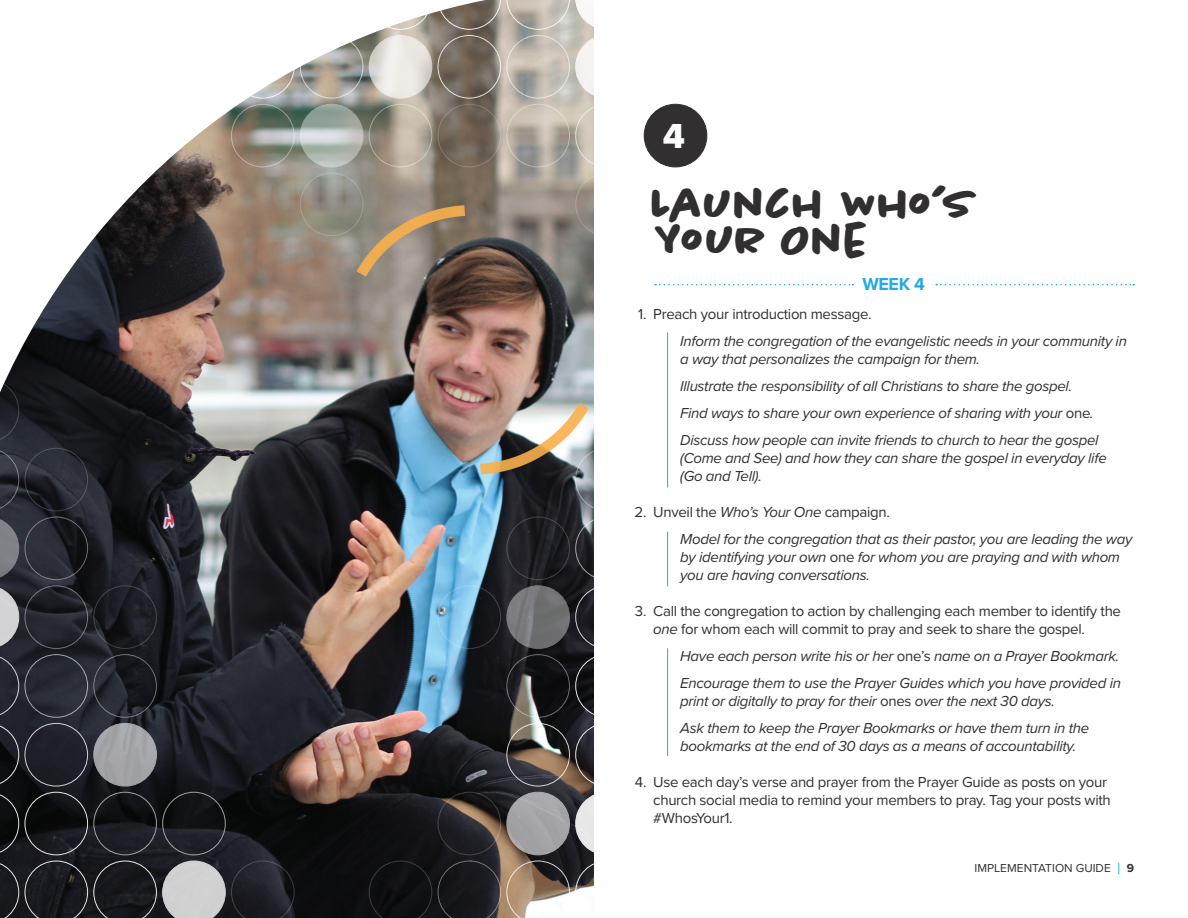
<style>
.page{position:relative;width:1188px;height:918px;background:#fff}
.page>*{position:absolute;margin:0;border:0;box-sizing:border-box;transform-origin:0 0}
.t1{font:700 48px/36px "Chantal";letter-spacing:-.02em;color:#312f30}
.t2{font:36px "Proxima Nova Extrabld";color:#fff}
.t3{font:700 18px "Proxima Nova";color:#24aae1}
.t4{font:italic 15px/27px "Proxima Nova";letter-spacing:-.02em;color:#312f30}
.t5{font:15px/18px "Proxima Nova";letter-spacing:-.02em;color:#312f30}
.t6{font:12px "Proxima Nova";color:#312f30}
.s1{font-style:normal}
.s2{font-style:italic}
.s3{font-size:16.5px;color:#24aae1}
.s4{font-weight:700}
</style>
<div class="page">
<img style="left:0;top:11px;width:594px;height:907px">
<svg style="left:369px;top:11px;width:63px;height:19px"></svg>
<svg style="left:438px;top:0;width:156px;height:30px;background:#afa9a0"></svg>
<div style="left:231px;top:35px;width:64px;height:63px;border:1px solid #fff;border-radius:50%"></div>
<div style="left:300px;top:35px;width:63px;height:63px;border:1px solid #fff;border-radius:50%"></div>
<svg style="left:369px;top:35px;width:63px;height:63px;background:#e8e5e0"></svg>
<div style="left:369px;top:35px;width:63px;height:63px;border:1px solid #fff;border-radius:50%"></div>
<div style="left:438px;top:35px;width:63px;height:63px;border:1px solid #fff;border-radius:50%"></div>
<div style="left:506px;top:35px;width:64px;height:63px;border:1px solid #fff;border-radius:50%"></div>
<div style="left:576px;top:35px;width:62px;height:63px;background:linear-gradient(to right,#f6f4f2,#fff);border-radius:50%"></div>
<div style="left:575px;top:35px;width:64px;height:63px;border:1px solid #fff;border-radius:50%"></div>
<div style="left:231px;top:104px;width:64px;height:63px;border:1px solid #fff;border-radius:50%"></div>
<svg style="left:300px;top:104px;width:63px;height:63px;background:#aeb7b2"></svg>
<div style="left:300px;top:104px;width:63px;height:63px;border:1px solid #fff;border-radius:50%"></div>
<div style="left:369px;top:104px;width:63px;height:63px;border:1px solid #fff;border-radius:50%"></div>
<div style="left:438px;top:104px;width:63px;height:63px;border:1px solid #fff;border-radius:50%"></div>
<div style="left:506px;top:104px;width:64px;height:63px;border:1px solid #fff;border-radius:50%"></div>
<div style="left:575px;top:104px;width:64px;height:63px;border:1px solid #fff;border-radius:50%"></div>
<div style="left:300px;top:173px;width:63px;height:63px;border:1px solid #fff;border-radius:50%"></div>
<div style="left:575px;top:173px;width:64px;height:63px;border:1px solid #fff;border-radius:50%"></div>
<svg style="left:0;top:379px;width:19px;height:63px"></svg>
<svg style="left:0;top:448px;width:19px;height:63px"></svg>
<div style="left:25px;top:448px;width:63px;height:63px;border:1px solid #fff;border-radius:50%"></div>
<div style="left:575px;top:448px;width:64px;height:63px;border:1px solid #fff;border-radius:50%"></div>
<div style="left:25px;top:517px;width:63px;height:63px;border:1px solid #fff;border-radius:50%"></div>
<div style="left:506px;top:517px;width:64px;height:63px;border:1px solid #fff;border-radius:50%"></div>
<div style="left:575px;top:517px;width:64px;height:63px;border:1px solid #fff;border-radius:50%"></div>
<div style="left:25px;top:585px;width:63px;height:64px;border:1px solid #fff;border-radius:50%"></div>
<div style="left:93px;top:585px;width:64px;height:64px;border:1px solid #fff;border-radius:50%"></div>
<div style="left:438px;top:585px;width:63px;height:64px;border:1px solid #fff;border-radius:50%"></div>
<svg style="left:507px;top:586px;width:63px;height:62px;background:#737376"></svg>
<div style="left:506px;top:585px;width:64px;height:64px;border:1px solid #fff;border-radius:50%"></div>
<div style="left:575px;top:585px;width:64px;height:64px;border:1px solid #fff;border-radius:50%"></div>
<div style="left:25px;top:654px;width:63px;height:64px;border:1px solid #fff;border-radius:50%"></div>
<div style="left:93px;top:654px;width:64px;height:64px;border:1px solid #fff;border-radius:50%"></div>
<div style="left:506px;top:654px;width:64px;height:64px;border:1px solid #fff;border-radius:50%"></div>
<div style="left:575px;top:654px;width:64px;height:64px;border:1px solid #fff;border-radius:50%"></div>
<svg style="left:0;top:517px;width:19px;height:269px;background:#4f5157"></svg>
<div style="left:25px;top:723px;width:63px;height:63px;border:1px solid #fff;border-radius:50%"></div>
<div style="left:94px;top:723px;width:62px;height:63px;background:#a3a4a6;border-radius:50%"></div>
<div style="left:93px;top:723px;width:64px;height:63px;border:1px solid #fff;border-radius:50%"></div>
<div style="left:506px;top:723px;width:64px;height:63px;border:1px solid #fff;border-radius:50%"></div>
<div style="left:575px;top:723px;width:64px;height:63px;border:1px solid #fff;border-radius:50%"></div>
<svg style="left:0;top:792px;width:19px;height:63px"></svg>
<div style="left:25px;top:792px;width:63px;height:63px;border:1px solid #fff;border-radius:50%"></div>
<div style="left:93px;top:792px;width:64px;height:63px;border:1px solid #fff;border-radius:50%"></div>
<div style="left:162px;top:792px;width:64px;height:63px;border:1px solid #fff;border-radius:50%"></div>
<div style="left:438px;top:792px;width:63px;height:63px;border:1px solid #fff;border-radius:50%"></div>
<div style="left:507px;top:792px;width:63px;height:63px;background:#a4a4a6;border-radius:50%"></div>
<div style="left:506px;top:792px;width:64px;height:63px;border:1px solid #fff;border-radius:50%"></div>
<div style="left:576px;top:792px;width:62px;height:63px;background:linear-gradient(to right,#ebebeb,#fff);border-radius:50%"></div>
<div style="left:575px;top:792px;width:64px;height:63px;border:1px solid #fff;border-radius:50%"></div>
<svg style="left:0;top:861px;width:19px;height:57px"></svg>
<svg style="left:25px;top:861px;width:270px;height:57px;background:#424247"></svg>
<svg style="left:369px;top:861px;width:63px;height:57px;background:#101113"></svg>
<svg style="left:438px;top:861px;width:156px;height:57px"></svg>
<hr style="left:667px;top:332px;width:1px;height:155px;background:#24aae1">
<hr style="left:667px;top:532px;width:1px;height:54px;background:#24aae1">
<hr style="left:667px;top:648px;width:1px;height:108px;background:#24aae1">
<div style="left:644px;top:104px;width:63px;height:63px;background:#312f30;border-radius:50%"></div>
<div style="left:644px;top:104px;width:63px;height:63px;border:1px solid #312f30;border-radius:50%"></div>
<svg style="left:655px;top:284px;width:198px;height:1px"></svg>
<svg style="left:936px;top:284px;width:198px;height:1px"></svg>
<h2 class="t2" style="left:663px;top:109px;width:24px">4</h2>
<h1 class="t1" style="left:652px;top:186px;width:326px">Launch Who’s<br>Your One</h1>
<p class="t3" style="left:862px;top:271px;width:64px">WEEK 4</p>
<p class="t5" style="left:638px;top:304px;width:235px">1. Preach your introduction message.</p>
<p class="t4" style="left:680px;top:331px;width:448px;line-height:18px">Inform the congregation of the evangelistic needs in your community in a way that personalizes the campaign for them.</p>
<p class="t4" style="left:680px;top:372px;width:420px">Illustrate the responsibility of all Christians to share the gospel.<br>Find ways to share your own experience of sharing with your <span class="s1">one</span>.<br>Discuss how people can invite friends to church to hear the gospel</p>
<p class="t4" style="left:680px;top:448px;width:428px;line-height:18px">(Come and See) and how they can share the gospel in everyday life (Go and Tell).</p>
<p class="t4" style="left:680px;top:498px;width:454px;text-indent:-46px"><span class="s1">2. Unveil the</span> Who’s Your One <span class="s1">campaign.<br></span>Model for the congregation that as their pastor, you are leading the way</p>
<p class="t4" style="left:680px;top:547px;width:441px;line-height:18px">by identifying your own <span class="s1">one</span> for whom you are praying and with whom you are having conversations.</p>
<p class="t5" style="left:653px;top:601px;width:469px;text-indent:-18px">3. Call the congregation to action by challenging each member to identify the <span class="s2">one</span> for whom each will commit to pray and seek to share the gospel.</p>
<p class="t4" style="left:680px;top:642px;width:442px">Have each person write his or her <span class="s1">one’s</span> name on a Prayer Bookmark.<br>Encourage them to use the Prayer Guides which you have provided in</p>
<p class="t4" style="left:680px;top:687px;width:410px">print or digitally to pray for their <span class="s1">ones</span> over the next 30 days.<br>Ask them to keep the Prayer Bookmarks or have them turn in the</p>
<p class="t4" style="left:680px;top:732px;width:397px">bookmarks at the end of 30 days as a means of accountability.</p>
<p class="t5" style="left:653px;top:772px;width:459px;text-indent:-18px">4. Use each day’s verse and prayer from the Prayer Guide as posts on your church social media to remind your members to pray. Tag your posts with #WhosYour1.</p>
<p class="t6" style="left:975px;top:859px;width:161px">IMPLEMENTATION GUIDE <span class="s3">|</span> <span class="s4">9</span></p>
</div>
